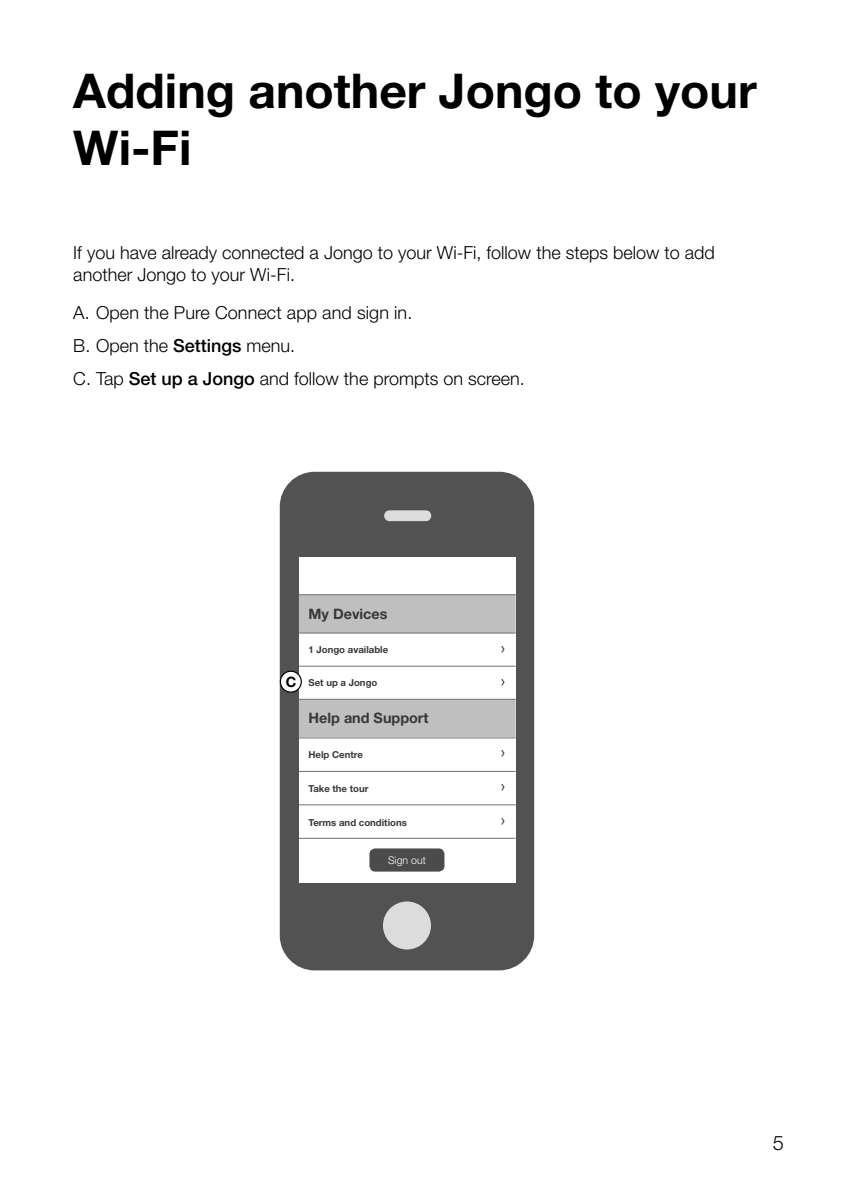
<style>
.page{position:relative;width:841px;height:1192px;background:#fff}
.page>*{position:absolute;margin:0;border:0;box-sizing:border-box;transform-origin:0 0}
.Heading2{font:700 48px/57.6px "Helvetica Neue LT Pro";color:#000}
.t1{font:300 20px "Helvetica Neue LT Pro";color:#000}
.Nic_-_Body_Copy{font:300 18px/21.6px "Helvetica Neue LT Pro";color:#000}
.t2{font:700 14.4px "Helvetica Neue LT Pro";color:#383838}
.t3{font:14.4px "Arial";color:#383838}
.t4{font:700 14.2px "Helvetica Neue LT Pro";color:#000}
.t5{font:300 10.6px "Helvetica Neue LT Pro";color:#fff}
.t6{font:700 9.6px "Helvetica Neue LT Pro";color:#383838}
.s1{font-weight:500}
</style>
<div class="page">
<div style="left:280px;top:472px;width:254px;height:498px;background:#525252;border-radius:35px"></div>
<div style="left:384px;top:510px;width:47px;height:11px;background:#dcdcdc;border-radius:5px"></div>
<div style="left:383px;top:901px;width:48px;height:48px;background:#dcdcdc;border-radius:50%"></div>
<div style="left:299px;top:557px;width:216px;height:325px;background:#fff"></div>
<div style="left:369px;top:848px;width:75px;height:23px;background:#4b4b4b;border-radius:6px"></div>
<svg style="left:299px;top:595px;width:216px;height:142px"></svg>
<hr style="left:299px;top:632px;width:216px;height:1px;background:#737373">
<hr style="left:299px;top:665px;width:216px;height:1px;background:#737373">
<hr style="left:299px;top:699px;width:216px;height:1px;background:#737373">
<hr style="left:299px;top:594px;width:216px;height:1px;background:#737373">
<hr style="left:299px;top:737px;width:216px;height:1px;background:#737373">
<hr style="left:299px;top:771px;width:216px;height:1px;background:#737373">
<hr style="left:299px;top:804px;width:216px;height:1px;background:#737373">
<hr style="left:299px;top:838px;width:216px;height:1px;background:#737373">
<div style="left:280px;top:671px;width:21px;height:21px;background:#fff;border-radius:50%"></div>
<div style="left:280px;top:670px;width:22px;height:23px;border:1px solid #000;border-radius:50%"></div>
<p class="Heading2" style="left:73px;top:60px;width:684px">Adding another Jongo to your<br>Wi-Fi</p>
<p class="Nic_-_Body_Copy" style="left:73px;top:242px;width:642px">If you have already connected a Jongo to your Wi-Fi, follow the steps below to add another Jongo to your Wi-Fi.</p>
<p class="Nic_-_Body_Copy" style="left:73px;top:301px;width:340px">A. Open the Pure Connect app and sign in.</p>
<p class="Nic_-_Body_Copy" style="left:73px;top:334px;width:223px">B. Open the <span class="s1">Settings</span> menu.</p>
<p class="Nic_-_Body_Copy" style="left:73px;top:367px;width:453px">C. Tap <span class="s1">Set up a Jongo</span> and follow the prompts on screen.</p>
<p class="t4" style="left:286px;top:673px;width:12px">C</p>
<p class="t2" style="left:308px;top:604px;width:80px">My Devices</p>
<p class="t6" style="left:308px;top:643px;width:81px">1 Jongo available</p>
<p class="t3" style="left:500px;top:638px;width:6px">›</p>
<p class="t6" style="left:308px;top:676px;width:70px">Set up a Jongo</p>
<p class="t3" style="left:500px;top:671px;width:6px">›</p>
<p class="t2" style="left:308px;top:709px;width:122px">Help and Support</p>
<p class="t6" style="left:308px;top:748px;width:56px">Help Centre</p>
<p class="t3" style="left:500px;top:742px;width:6px">›</p>
<p class="t6" style="left:308px;top:782px;width:61px">Take the tour</p>
<p class="t3" style="left:500px;top:776px;width:6px">›</p>
<p class="t6" style="left:308px;top:816px;width:100px">Terms and conditions</p>
<p class="t3" style="left:500px;top:810px;width:6px">›</p>
<p class="t5" style="left:388px;top:853px;width:39px">Sign out</p>
<p class="t1" style="left:772px;top:1130px;width:13px">5</p>
</div>
